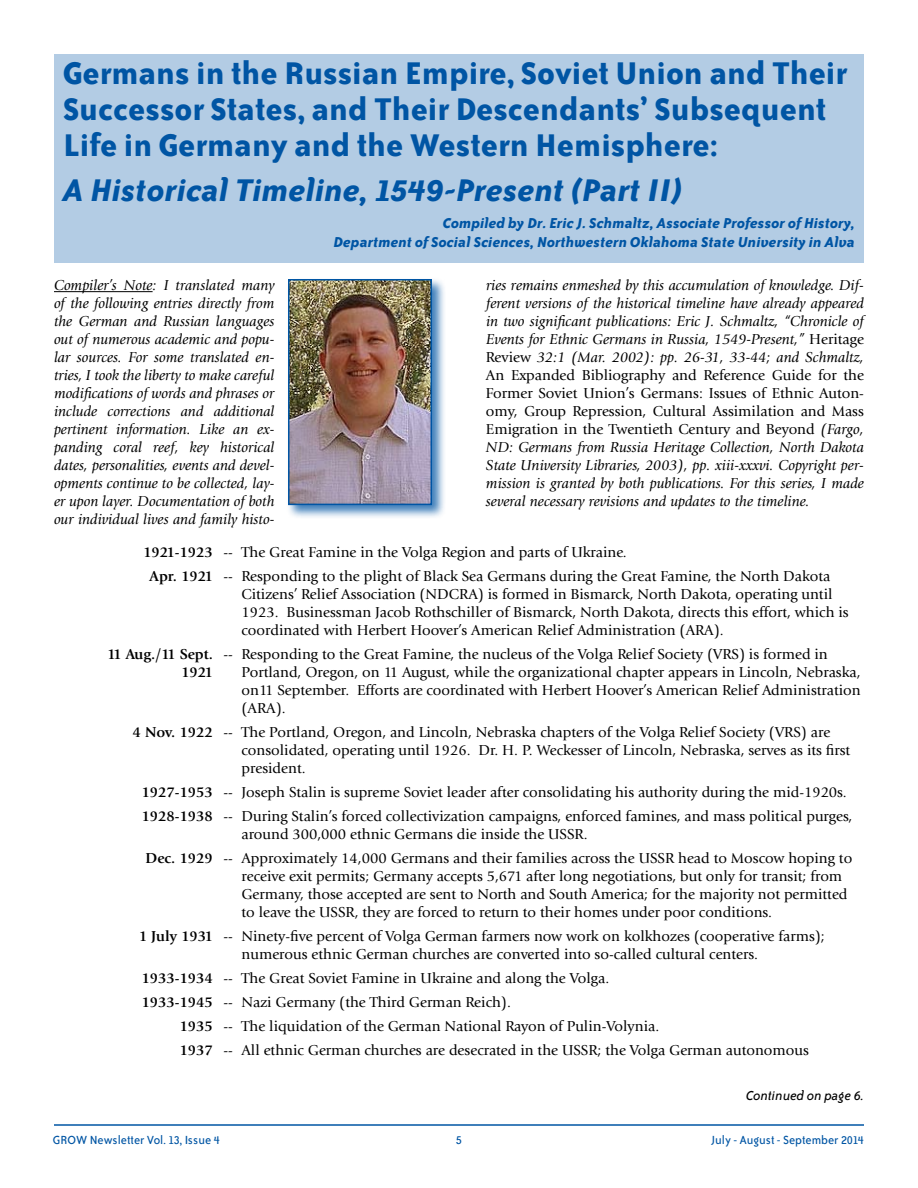
<style>
.page{position:relative;width:918px;height:1188px;background:#fff}
.page>*{position:absolute;margin:0;border:0;box-sizing:border-box;transform-origin:0 0}
.t1{font:700 36px/36px "Bailey Sans ITC";color:#0055a4}
.t2{font:italic 700 36px "Bailey Sans ITC";color:#0055a4}
.t3{font:italic 700 16.5px/19px "Bailey Sans ITC";color:#0055a4;text-align:right}
.t4{font:15px/18px "Giovanni";color:#000}
.t5{font:italic 15px/18px "Giovanni";color:#000;text-align:justify}
.t6{font:italic 15px "Bailey Sans ITC";color:#000}
.t7{font:13.5px "Bailey Sans ITC";color:#0055a4}
.s1{font-style:normal}
.s2{font-weight:700}
</style>
<div class="page">
<hr style="left:54px;top:1124px;width:810px;height:2px;background:#0055a4">
<div style="left:54px;top:54px;width:810px;height:208px;background:#b3cce4"></div>
<div style="left:286px;top:277px;width:166px;height:248px;background:#0055a4;opacity:.75"></div>
<img style="left:291px;top:282px;width:138px;height:220px">
<div style="left:288px;top:279px;width:144px;height:226px;border:2px solid #0055a4"></div>
<hr style="left:54px;top:291px;width:99px;height:1px;background:#000">
<h1 class="t1" style="left:63px;top:54px;width:785px">Germans in the Russian Empire, Soviet Union and Their<br>Successor States, and Their Descendants’ Subsequent<br>Life in Germany and the Western Hemisphere:</h1>
<h1 class="t2" style="left:63px;top:171px;width:621px">A Historical Timeline, 1549-Present (Part II)</h1>
<p class="t3" style="left:333px;top:213px;width:523px">Compiled by Dr. Eric J. Schmaltz, Associate Professor of History,<br>Department of Social Sciences, Northwestern Oklahoma State University in Alva</p>
<p class="t5" style="left:54px;top:276px;width:222px">Compiler’s Note: I translated many of the following entries directly from the German and Russian languages out of numerous academic and popu&shy;lar sources. For some translated en&shy;tries, I took the liberty to make careful modifications of words and phrases or include corrections and additional pertinent information. Like an ex&shy;panding coral reef, key historical dates, personalities, events and devel&shy;opments continue to be collected, lay&shy;er upon layer. Documentation of both our individual lives and family histo-</p>
<p class="t5" style="left:486px;top:276px;width:380px">ries remains enmeshed by this accumulation of knowledge. Dif&shy;ferent versions of the historical timeline have already appeared in two significant publications: Eric J. Schmaltz, “Chronicle of Events for Ethnic Germans in Russia, 1549-Present,” <span class="s1">Heritage Review</span> 32:1 (Mar. 2002): pp. 26-31, 33-44; and Schmaltz, <span class="s1">An Expanded Bibliography and Reference Guide for the Former Soviet Union’s Germans: Issues of Ethnic Auton&shy;omy, Group Repression, Cultural Assimilation and Mass Emigration in the Twentieth Century and Beyond</span> (Fargo, ND: Germans from Russia Heritage Collection, North Dakota State University Libraries, 2003), pp. xiii-xxxvi. Copyright per&shy;mission is granted by both publications. For this series, I made several necessary revisions and updates to the timeline.</p>
<p class="t4" style="left:150px;top:541px;width:682px;line-height:24px;text-indent:-6px"><span class="s2">1921-1923</span> -- The Great Famine in the Volga Region and parts of Ukraine.<br><span class="s2">Apr. 1921</span> -- Responding to the plight of Black Sea Germans during the Great Famine, the North Dakota</p>
<p class="t4" style="left:242px;top:586px;width:609px">Citizens’ Relief Association (NDCRA) is formed in Bismarck, North Dakota, operating until<br>1923. Businessman Jacob Rothschiller of Bismarck, North Dakota, directs this effort, which is coordinated with Herbert Hoover’s American Relief Administration (ARA).</p>
<p class="t4" style="left:181px;top:646px;width:648px;text-indent:-74px"><span class="s2">11 Aug./11 Sept.</span> -- Responding to the Great Famine, the nucleus of the Volga Relief Society (VRS) is formed in<br><span class="s2">1921</span></p>
<p class="t4" style="left:242px;top:664px;width:621px;text-align:justify">Portland, Oregon, on 11 August, while the organizational chapter appears in Lincoln, Nebraska, on11 September. Efforts are coordinated with Herbert Hoover’s American Relief Administration (ARA).</p>
<p class="t4" style="left:242px;top:724px;width:610px;text-indent:-109px"><span class="s2">4 Nov. 1922</span> -- The Portland, Oregon, and Lincoln, Nebraska chapters of the Volga Relief Society (VRS) are consolidated, operating until 1926. Dr. H. P. Weckesser of Lincoln, Nebraska, serves as its first president.</p>
<p class="t4" style="left:142px;top:781px;width:712px;line-height:24px"><span class="s2">1927-1953</span> -- Joseph Stalin is supreme Soviet leader after consolidating his authority during the mid-1920s.<br><span class="s2">1928-1938</span> -- During Stalin’s forced collectivization campaigns, enforced famines, and mass political purges,</p>
<p class="t4" style="left:145px;top:823px;width:708px;line-height:24px;text-indent:96px">around 300,000 ethnic Germans die inside the USSR.<br><span class="s2">Dec. 1929</span> -- Approximately 14,000 Germans and their families across the USSR head to Moscow hoping to</p>
<p class="t4" style="left:242px;top:868px;width:608px">receive exit permits; Germany accepts 5,671 after long negotiations, but only for transit; from<br>Germany, those accepted are sent to North and South America; for the majority not permitted to leave the USSR, they are forced to return to their homes under poor conditions.</p>
<p class="t4" style="left:242px;top:928px;width:585px;text-indent:-103px"><span class="s2">1 July 1931</span> -- Ninety-five percent of Volga German farmers now work on kolkhozes (cooperative farms); numerous ethnic German churches are converted into so-called cultural centers.</p>
<p class="t4" style="left:142px;top:967px;width:469px;line-height:24px"><span class="s2">1933-1934</span> -- The Great Soviet Famine in Ukraine and along the Volga.<br><span class="s2">1933-1945</span> -- Nazi Germany (the Third German Reich).</p>
<p class="t4" style="left:180px;top:1015px;width:631px;line-height:24px"><span class="s2">1935</span> -- The liquidation of the German National Rayon of Pulin-Volynia.<br><span class="s2">1937</span> -- All ethnic German churches are desecrated in the USSR; the Volga German autonomous</p>
<p class="t6" style="left:746px;top:1088px;width:119px">Continued on page 6.</p>
<p class="t7" style="left:53px;top:1133px;width:169px">GROW Newsletter Vol. 13, Issue 4</p>
<p class="t7" style="left:456px;top:1133px;width:8px">5</p>
<p class="t7" style="left:712px;top:1133px;width:154px">July - August - September 2014</p>
</div>
